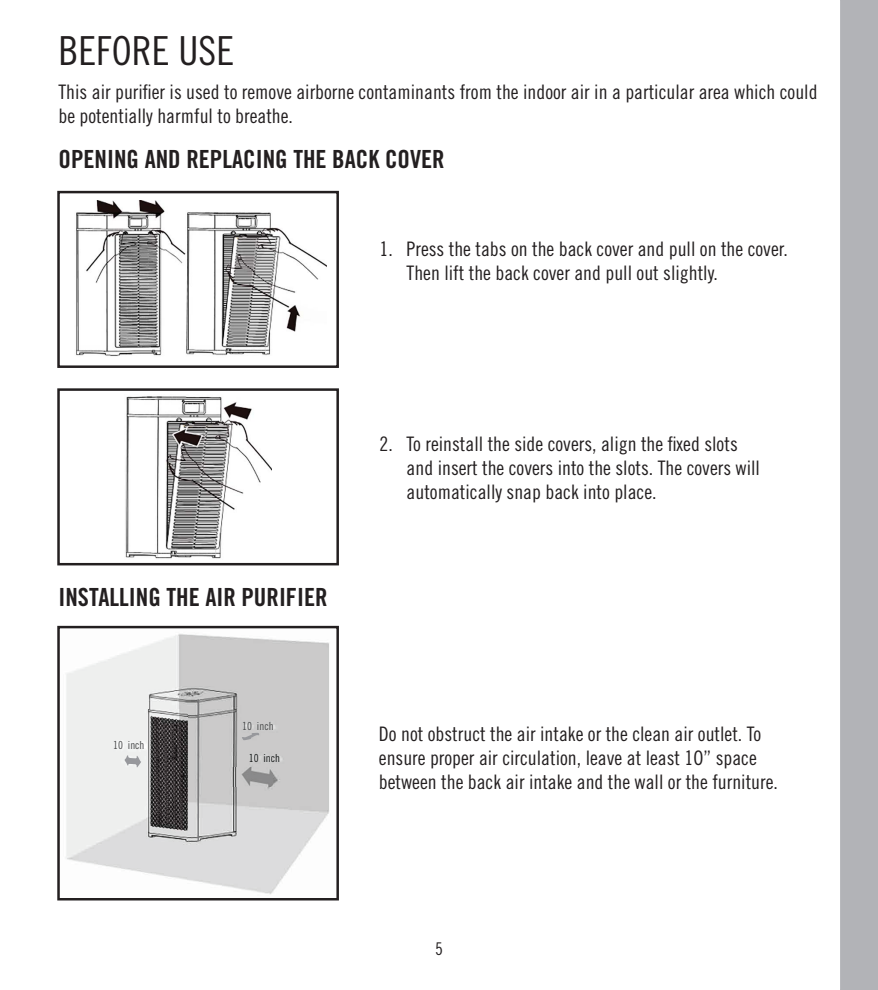
<style>
.page{position:relative;width:878px;height:990px;background:#fff}
.page>*{position:absolute;margin:0;border:0;box-sizing:border-box;transform-origin:0 0}
.MAIN_TITLES{font:40px "Trade Gothic LT Std Cn 18";color:#231f20}
.Bolded_Copy{font:25px "Trade Gothic Bold Cond Twenty";color:#231f20}
.BODY_COPY_8_PT{font:20px/24px "Trade Gothic LT Std Cn 18";color:#231f20}
.t1{font:17.5px "Trade Gothic LT Std Cn 18";color:#231f20}
.t2{font:11px "Trade Gothic LT Std Cn 18";letter-spacing:-.005em;color:#474849}
.t3{font:11px "Trade Gothic LT Std Cn 18";color:#464748}
.t4{font:11px "Trade Gothic LT Std Cn 18";color:#151818}
</style>
<div class="page">
<div style="left:840px;top:0;width:38px;height:990px;background:#b2b3b7"></div>
<img style="left:76px;top:201px;width:250px;height:155px">
<div style="left:57px;top:191px;width:282px;height:177px;border:2px solid #231f20"></div>
<img style="left:125px;top:396px;width:146px;height:163px">
<div style="left:57px;top:388px;width:282px;height:177px;border:2px solid #231f20"></div>
<img style="left:65px;top:633px;width:264px;height:262px">
<img style="left:147px;top:710px;width:41px;height:131px">
<img style="left:230px;top:767px;width:42px;height:20px">
<hr style="left:198px;top:699px;width:1px;height:142px;background:#636366">
<svg style="left:125px;top:755px;width:16px;height:12px"></svg>
<svg style="left:242px;top:733px;width:17px;height:7px"></svg>
<div style="left:57px;top:626px;width:282px;height:275px;border:2px solid #231f20"></div>
<p class="MAIN_TITLES" style="left:58px;top:27px;width:177px">BEFORE USE</p>
<p class="BODY_COPY_8_PT" style="left:58px;top:80px;width:760px">This air purifier is used to remove airborne contaminants from the indoor air in a particular area which could be potentially harmful to breathe.</p>
<p class="Bolded_Copy" style="left:58px;top:144px;width:388px">OPENING AND REPLACING THE BACK COVER</p>
<p class="BODY_COPY_8_PT" style="left:406px;top:236px;width:382px;text-indent:-27px">1. Press the tabs on the back cover and pull on the cover.<br>Then lift the back cover and pull out slightly.</p>
<p class="Bolded_Copy" style="left:58px;top:582px;width:270px">INSTALLING THE AIR PURIFIER</p>
<p class="t2" style="left:113px;top:739px;width:33px">10 inch</p>
<p class="t3" style="left:242px;top:720px;width:33px">10 inch</p>
<p class="t4" style="left:249px;top:751px;width:32px">10 inch</p>
<p class="BODY_COPY_8_PT" style="left:406px;top:431px;width:355px;text-indent:-27px">2. To reinstall the side covers, align the fixed slots and insert the covers into the slots. The covers will automatically snap back into place.</p>
<p class="BODY_COPY_8_PT" style="left:379px;top:722px;width:400px">Do not obstruct the air intake or the clean air outlet. To ensure proper air circulation, leave at least 1O” space between the back air intake and the wall or the furniture.</p>
<p class="t1" style="left:435px;top:938px;width:9px">5</p>
</div>
